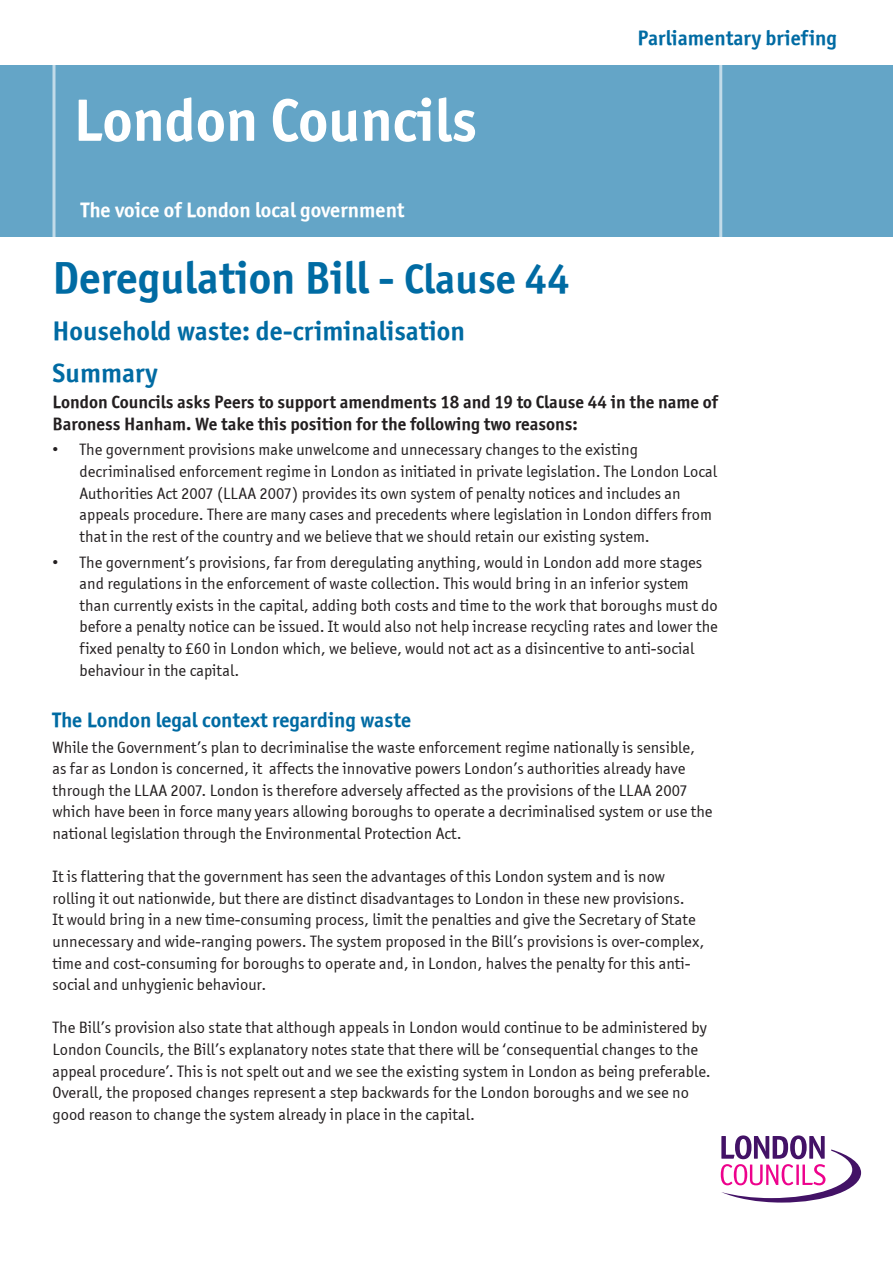
<style>
.page{position:relative;width:893px;height:1263px;background:#fff}
.page>*{position:absolute;margin:0;border:0;box-sizing:border-box;transform-origin:0 0}
.t1{font:60px "Officina Sans ITCTT Bold";color:#fff}
.t2{font:45px "Officina Sans ITCTT Bold";color:#006ba3}
.t3{font:27px "Officina Sans ITCTT Bold";color:#006ba3}
.t4{font:21px "Officina Sans ITCTT Bold";color:#006ba3}
.t5{font:21px "Officina Sans ITCTT Bold";color:#fff}
.t6{font:18px/21.6px "Officina Sans ITCTT Bold";color:#231f20}
.t7{font:16.5px/21.6px "Officina Sans ITCTT Book";color:#231f20}
.s1{font-size:42px}
.s2{font-family:"Arial"}
</style>
<div class="page">
<svg style="left:721px;top:1135px;width:140px;height:67px"></svg>
<div style="left:0;top:65px;width:893px;height:171px;background:#64a5c7"></div>
<svg style="left:52px;top:65px;width:4px;height:172px"></svg>
<hr style="left:719px;top:54px;width:3px;height:210px;background:#fff">
<p class="t1" style="left:74px;top:83px;width:405px">London Councils</p>
<p class="t5" style="left:81px;top:197px;width:325px">The voice of London local government</p>
<p class="t2" style="left:52px;top:250px;width:519px">Deregulation Bill - <span class="s1">Clause 44</span></p>
<p class="t4" style="left:637px;top:25px;width:201px">Parliamentary briefing</p>
<p class="t3" style="left:52px;top:314px;width:414px">Household waste: de-criminalisation</p>
<p class="t3" style="left:52px;top:356px;width:107px">Summary</p>
<p class="t6" style="left:52px;top:391px;width:667px">London Councils asks Peers to support amendments 18 and 19 to Clause 44 in the name of<br>Baroness Hanham. We take this position for the following two reasons:</p>
<p class="t7" style="left:80px;top:439px;width:639px;text-indent:-27px"><span class="s2">•</span> The government provisions make unwelcome and unnecessary changes to the existing decriminalised enforcement regime in London as initiated in private legislation. The London Local Authorities Act 2007 (LLAA 2007) provides its own system of penalty notices and includes an appeals procedure. There are many cases and precedents where legislation in London differs from that in the rest of the country and we believe that we should retain our existing system.</p>
<p class="t7" style="left:80px;top:551px;width:640px;text-indent:-27px"><span class="s2">•</span> The government’s provisions, far from deregulating anything, would in London add more stages and regulations in the enforcement of waste collection. This would bring in an inferior system than currently exists in the capital, adding both costs and time to the work that boroughs must do before a penalty notice can be issued. It would also not help increase recycling rates and lower the fixed penalty to £60 in London which, we believe, would not act as a disincentive to anti-social behaviour in the capital.</p>
<p class="t4" style="left:52px;top:707px;width:360px">The London legal context regarding waste</p>
<p class="t7" style="left:52px;top:736px;width:662px">While the Government’s plan to decriminalise the waste enforcement regime nationally is sensible, as far as London is concerned, it affects the innovative powers London’s authorities already have through the LLAA 2007. London is therefore adversely affected as the provisions of the LLAA 2007 which have been in force many years allowing boroughs to operate a decriminalised system or use the national legislation through the Environmental Protection Act.</p>
<p class="t7" style="left:52px;top:866px;width:653px">It is flattering that the government has seen the advantages of this London system and is now rolling it out nationwide, but there are distinct disadvantages to London in these new provisions.<br>It would bring in a new time-consuming process, limit the penalties and give the Secretary of State unnecessary and wide-ranging powers. The system proposed in the Bill’s provisions is over-complex, time and cost-consuming for boroughs to operate and, in London, halves the penalty for this anti&shy;social and unhygienic behaviour.</p>
<p class="t7" style="left:52px;top:1017px;width:660px">The Bill’s provision also state that although appeals in London would continue to be administered by London Councils, the Bill’s explanatory notes state that there will be ‘consequential changes to the appeal procedure’. This is not spelt out and we see the existing system in London as being preferable.<br>Overall, the proposed changes represent a step backwards for the London boroughs and we see no good reason to change the system already in place in the capital.</p>
</div>
